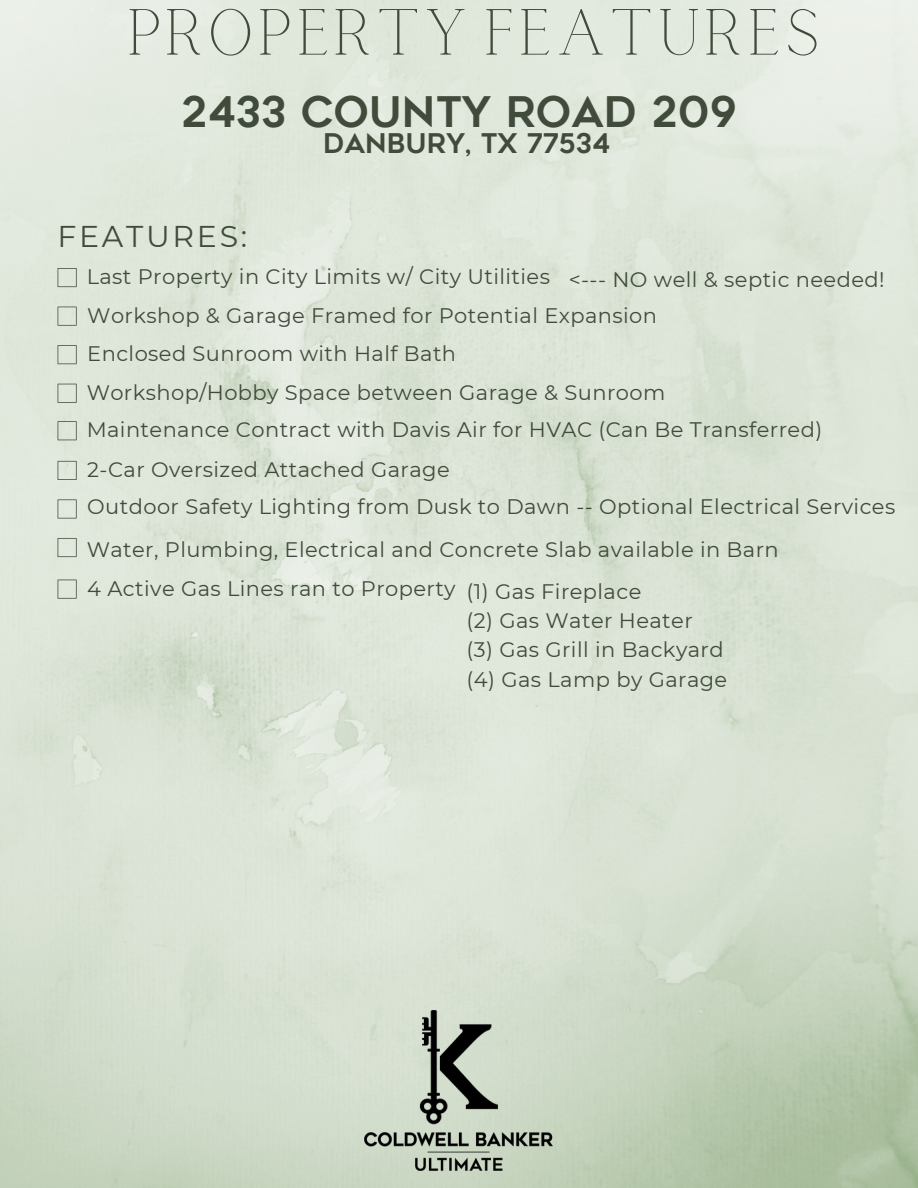
<style>
.page{position:relative;width:918px;height:1188px;background:#fff}
.page>*{position:absolute;margin:0;border:0;box-sizing:border-box;transform-origin:0 0}
.t1{font:64.5px "Calgary";letter-spacing:.055em;color:#414b3b}
.t2{font:42px "Geometos";color:#414b3b}
.t3{font:30px "Montserrat";letter-spacing:.09em;color:#414b3b}
.t4{font:27px "Geometos";color:#414b3b}
.t5{font:21px/29.2px "Montserrat";letter-spacing:.02em;color:#414b3b}
</style>
<div class="page">
<img style="left:0;top:0;width:918px;height:1188px">
<img style="left:404px;top:1010px;width:109px;height:110px">
<img style="left:365px;top:1120px;width:188px;height:62px">
<svg style="left:58px;top:268px;width:19px;height:19px"></svg>
<svg style="left:58px;top:307px;width:19px;height:19px"></svg>
<svg style="left:58px;top:345px;width:19px;height:19px"></svg>
<svg style="left:58px;top:384px;width:19px;height:19px"></svg>
<svg style="left:58px;top:461px;width:19px;height:19px"></svg>
<svg style="left:58px;top:499px;width:19px;height:20px"></svg>
<svg style="left:58px;top:538px;width:19px;height:19px"></svg>
<svg style="left:58px;top:580px;width:19px;height:19px"></svg>
<svg style="left:58px;top:421px;width:19px;height:19px"></svg>
<h1 class="t1" style="left:126px;top:-3px;width:695px">PROPERTY FEATURES</h1>
<h2 class="t2" style="left:181px;top:95px;width:558px">2433 COUNTY ROAD 209</h2>
<p class="t4" style="left:323px;top:133px;width:288px">DANBURY, TX 77534</p>
<h3 class="t3" style="left:58px;top:218px;width:191px">FEATURES:</h3>
<p class="t5" style="left:87px;top:262px;width:465px">Last Property in City Limits w/ City Utilities</p>
<p class="t5" style="left:569px;top:265px;width:317px">&lt;--- NO well &amp; septic needed!</p>
<p class="t5" style="left:87px;top:301px;width:571px">Workshop &amp; Garage Framed for Potential Expansion</p>
<p class="t5" style="left:87px;top:335px;width:580px;line-height:38.5px">Enclosed Sunroom with Half Bath<br>Workshop/Hobby Space between Garage &amp; Sunroom</p>
<p class="t5" style="left:87px;top:415px;width:737px">Maintenance Contract with Davis Air for HVAC (Can Be Transferred)</p>
<p class="t5" style="left:87px;top:451px;width:810px;line-height:37px">2-Car Oversized Attached Garage<br>Outdoor Safety Lighting from Dusk to Dawn -- Optional Electrical Services</p>
<p class="t5" style="left:87px;top:535px;width:694px">Water, Plumbing, Electrical and Concrete Slab available in Barn</p>
<p class="t5" style="left:87px;top:574px;width:370px">4 Active Gas Lines ran to Property</p>
<p class="t5" style="left:467px;top:577px;width:262px">(1) Gas Fireplace<br>(2) Gas Water Heater<br>(3) Gas Grill in Backyard (4) Gas Lamp by Garage</p>
</div>
